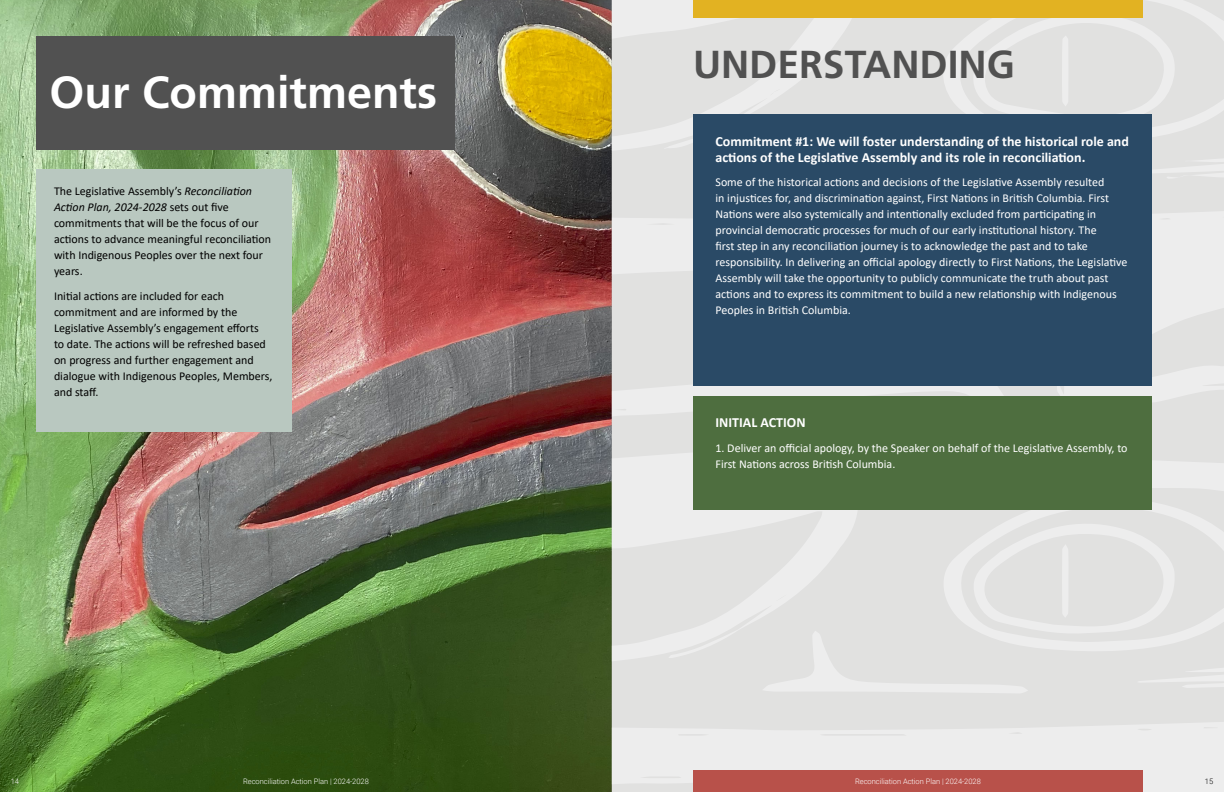
<style>
.page{position:relative;width:1224px;height:792px;background:#fff}
.page>*{position:absolute;margin:0;border:0;box-sizing:border-box;transform-origin:0 0}
.t1{font:700 45px "Frutiger LT Std";color:#fff}
.t2{font:700 39px "Frutiger LT Std";color:#515151}
.t3{font:700 14px/16px "Calibri";color:#fff}
.t4{font:12px/16px "Calibri";color:#fff}
.t5{font:12px/16px "Calibri";color:#000}
.t6{font:300 7.5px "Roboto";color:#fff}
.t7{font:300 7.5px "Roboto";color:#000}
.s1{font-style:italic}
</style>
<div class="page">
<img style="left:0;top:0;width:612px;height:792px">
<div style="left:612px;top:0;width:612px;height:792px;background:#ededed"></div>
<svg style="left:612px;top:271px;width:446px;height:187px;fill:#e1e1e0"></svg>
<svg style="left:612px;top:18px;width:612px;height:200px;fill:#e1e1e0"></svg>
<svg style="left:612px;top:488px;width:612px;height:242px;fill:#e1e1e0"></svg>
<svg style="left:824px;top:734px;width:79px;height:1px"></svg>
<svg style="left:612px;top:777px;width:81px;height:15px"></svg>
<svg style="left:679px;top:734px;width:24px;height:1px"></svg>
<svg style="left:1058px;top:308px;width:166px;height:155px"></svg>
<svg style="left:1137px;top:729px;width:15px;height:1px"></svg>
<svg style="left:1204px;top:727px;width:14px;height:1px"></svg>
<svg style="left:614px;top:409px;width:12px;height:1px"></svg>
<svg style="left:612px;top:511px;width:210px;height:140px"></svg>
<svg style="left:612px;top:18px;width:209px;height:122px"></svg>
<svg style="left:947px;top:503px;width:277px;height:139px"></svg>
<svg style="left:949px;top:0;width:275px;height:133px"></svg>
<div style="left:693px;top:0;width:450px;height:18px;background:#e2b222"></div>
<div style="left:693px;top:770px;width:450px;height:22px;background:#b8514a"></div>
<div style="left:693px;top:114px;width:459px;height:272px;background:#2a4a66"></div>
<div style="left:693px;top:396px;width:459px;height:113px;background:#4e6e3f"></div>
<div style="left:36px;top:169px;width:256px;height:263px;background:#b9c8c0"></div>
<div style="left:36px;top:36px;width:419px;height:113px;background:#515151"></div>
<h1 class="t1" style="left:50px;top:66px;width:389px">Our Commitments</h1>
<p class="t5" style="left:54px;top:183px;width:219px">The Legislative Assembly’s <span class="s1">Reconciliation Action Plan, 2024-2028</span> sets out five commitments that will be the focus of our actions to advance meaningful reconciliation with Indigenous Peoples over the next four years.</p>
<p class="t5" style="left:54px;top:287px;width:220px">Initial actions are included for each commitment and are informed by the Legislative Assembly’s engagement efforts<br>to date. The actions will be refreshed based on progress and further engagement and dialogue with Indigenous Peoples, Members, and staff.</p>
<h2 class="t2" style="left:693px;top:42px;width:323px">UNDERSTANDING</h2>
<p class="t3" style="left:716px;top:133px;width:415px">Commitment #1: We will foster understanding of the historical role and actions of the Legislative Assembly and its role in reconciliation.</p>
<p class="t4" style="left:716px;top:174px;width:413px">Some of the historical actions and decisions of the Legislative Assembly resulted<br>in injustices for, and discrimination against, First Nations in British Columbia. First Nations were also systemically and intentionally excluded from participating in provincial democratic processes for much of our early institutional history. The<br>first step in any reconciliation journey is to acknowledge the past and to take responsibility. In delivering an official apology directly to First Nations, the Legislative Assembly will take the opportunity to publicly communicate the truth about past actions and to express its commitment to build a new relationship with Indigenous Peoples in British Columbia.</p>
<p class="t3" style="left:716px;top:415px;width:92px">INITIAL ACTION</p>
<p class="t4" style="left:716px;top:440px;width:414px">1. Deliver an official apology, by the Speaker on behalf of the Legislative Assembly, to<br>First Nations across British Columbia.</p>
<p class="t6" style="left:11px;top:776px;width:10px">14</p>
<p class="t6" style="left:243px;top:776px;width:127px">Reconciliation Action Plan | 2024-2028</p>
<p class="t6" style="left:855px;top:776px;width:127px">Reconciliation Action Plan | 2024-2028</p>
<p class="t7" style="left:1205px;top:776px;width:10px">15</p>
</div>
